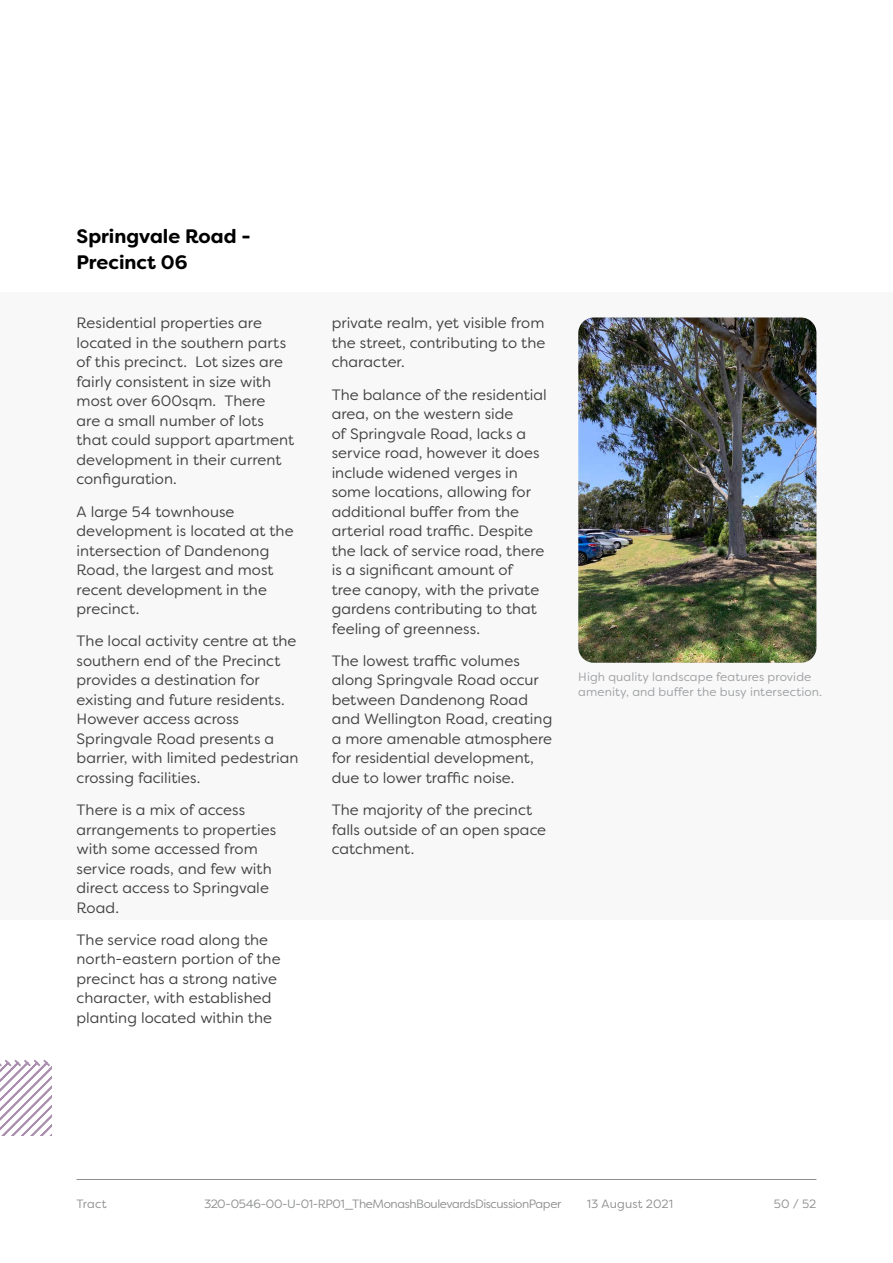
<style>
.page{position:relative;width:893px;height:1263px;background:#fff}
.page>*{position:absolute;margin:0;border:0;box-sizing:border-box;transform-origin:0 0}
.t1{font:700 19.5px/25.5px "Filson Soft";color:#000}
.t2{font:15px/19.5px "Filson Soft";color:#414042}
.t3{font:12px/15px "Filson Soft";letter-spacing:.01em;color:#9d9fa2}
.t4{font:12px "Filson Soft";letter-spacing:-.035em;color:#8d8f8e}
.t5{font:12px "Filson Soft";letter-spacing:.01em;color:#8d8f8e}
</style>
<div class="page">
<div style="left:0;top:292px;width:893px;height:628px;background:#f8f8f8"></div>
<svg style="left:0;top:1059px;width:51px;height:76px"></svg>
<img style="left:578px;top:317px;width:238px;height:346px">
<hr style="left:77px;top:1179px;width:739px;height:1px;background:#8d8f8e">
<h1 class="t1" style="left:77px;top:223px;width:176px">Springvale Road -<br>Precinct 06</h1>
<p class="t2" style="left:77px;top:313px;width:219px">Residential properties are located in the southern parts of this precinct. Lot sizes are fairly consistent in size with most over 600sqm. There<br>are a small number of lots that could support apartment development in their current configuration.</p>
<p class="t2" style="left:77px;top:502px;width:219px">A large 54 townhouse development is located at the intersection of Dandenong<br>Road, the largest and most recent development in the precinct.</p>
<p class="t2" style="left:77px;top:631px;width:223px">The local activity centre at the southern end of the Precinct provides a destination for existing and future residents.<br>However access across<br>Springvale Road presents a barrier, with limited pedestrian crossing facilities.</p>
<p class="t2" style="left:77px;top:800px;width:201px">There is a mix of access arrangements to properties with some accessed from service roads, and few with direct access to Springvale<br>Road.</p>
<p class="t2" style="left:77px;top:930px;width:206px">The service road along the north-eastern portion of the precinct has a strong native character, with established planting located within the</p>
<p class="t2" style="left:332px;top:313px;width:215px;text-align:justify">private realm, yet visible from the street, contributing to the character.</p>
<p class="t2" style="left:332px;top:385px;width:217px">The balance of the residential area, on the western side<br>of Springvale Road, lacks a service road, however it does include widened verges in some locations, allowing for additional buffer from the arterial road traffic. Despite the lack of service road, there is a significant amount of<br>tree canopy, with the private gardens contributing to that feeling of greenness.</p>
<p class="t2" style="left:332px;top:651px;width:222px">The lowest traffic volumes along Springvale Road occur between Dandenong Road and Wellington Road, creating a more amenable atmosphere for residential development, due to lower traffic noise.</p>
<p class="t2" style="left:332px;top:800px;width:216px">The majority of the precinct falls outside of an open space catchment.</p>
<p class="t3" style="left:578px;top:669px;width:245px">High quality landscape features provide amenity, and buffer the busy intersection.</p>
<p class="t4" style="left:77px;top:1196px;width:32px">Tract</p>
<p class="t4" style="left:204px;top:1196px;width:359px">320-0546-00-U-01-RP01_The Monash Boulevards Discussion Paper</p>
<p class="t5" style="left:587px;top:1196px;width:88px">13 August 2021</p>
<p class="t4" style="left:774px;top:1196px;width:44px">50 / 52</p>
</div>
